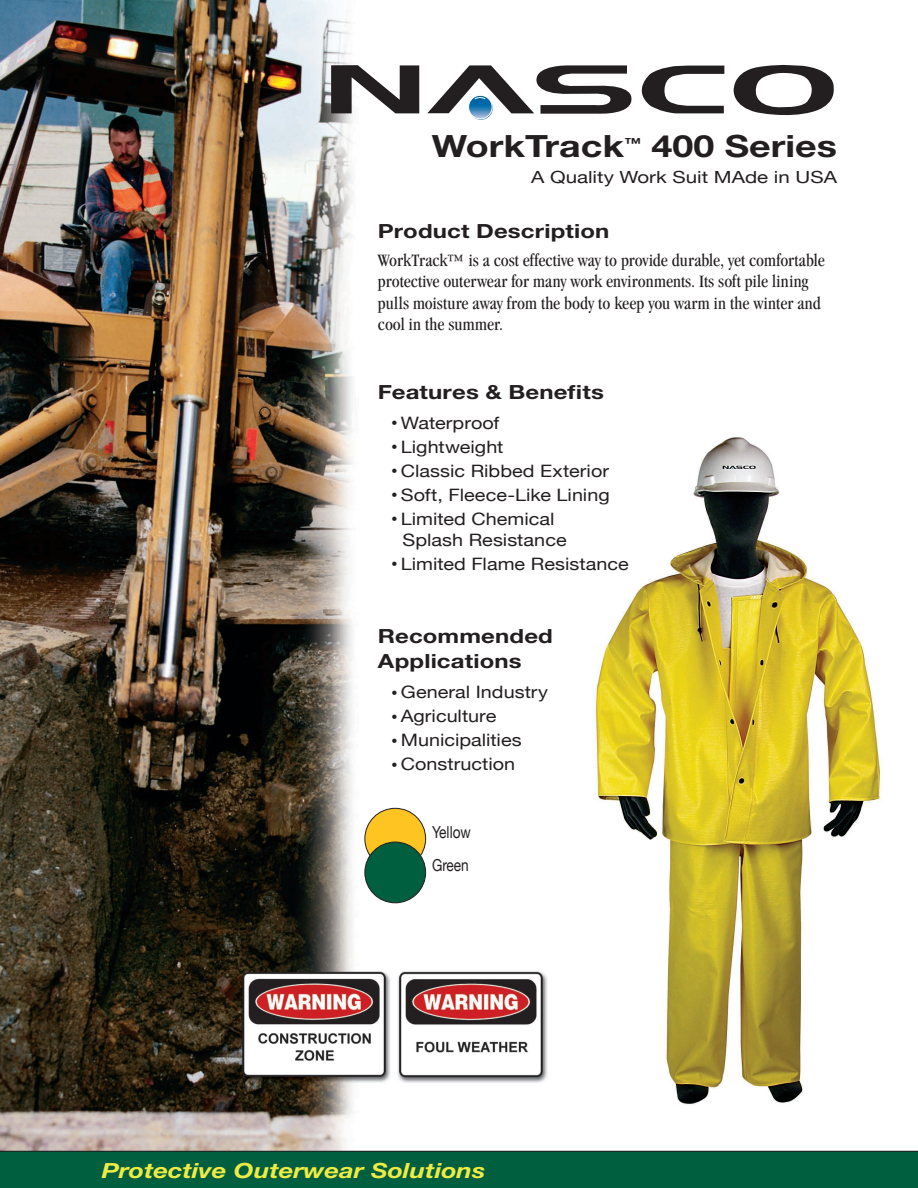
<style>
.page{position:relative;width:918px;height:1188px;background:#fff}
.page>*{position:absolute;margin:0;border:0;box-sizing:border-box;transform-origin:0 0}
.t1{font:700 30.75px "Helvetica Neue";color:#231f20;scale:1.23 1}
.t2{font:italic 700 20.85px "Helvetica Neue";color:#efeb43;scale:1.23 1}
.t3{font:700 19.5px "Helvetica Neue";letter-spacing:.005em;color:#231f20;scale:1.23 1}
.t4{font:condensed 18px/21.6px "Garamond";letter-spacing:.005em;color:#231f20}
.t5{font:17.1px "Helvetica Neue";color:#231f20;scale:1.16 1}
.t6{font:16.8px "Helvetica Neue";color:#231f20;scale:1.23 1}
.t7{font:16.5px "Helvetica Neue";color:#231f20;scale:.83 1}
.s1{font-size:12px}
</style>
<div class="page">
<img style="left:595px;top:437px;width:286px;height:668px">
<img style="left:0;top:0;width:567px;height:1151px">
<div style="left:0;top:1151px;width:918px;height:37px;background:#005f3f"></div>
<div style="left:365px;top:808px;width:61px;height:61px;background:#fec422;border-radius:50%"></div>
<div style="left:364px;top:808px;width:62px;height:61px;border:1px solid #231f20;border-radius:50%"></div>
<div style="left:365px;top:842px;width:61px;height:61px;background:#005f3f;border-radius:50%"></div>
<div style="left:364px;top:842px;width:62px;height:61px;border:1px solid #231f20;border-radius:50%"></div>
<svg style="left:469px;top:96px;width:24px;height:24px"></svg>
<svg style="left:469px;top:95px;width:23px;height:24px"></svg>
<div style="left:468px;top:95px;width:24px;height:24px;border:1px solid #fff;border-radius:50%"></div>
<svg style="left:733px;top:64px;width:101px;height:52px"></svg>
<svg style="left:331px;top:65px;width:88px;height:48px"></svg>
<svg style="left:427px;top:65px;width:297px;height:50px"></svg>
<p class="t1" style="left:432px;top:128px;width:331px">WorkTrack<sup>™</sup> 400 Series</p>
<p class="t6" style="left:531px;top:167px;width:250px">A Quality Work Suit MAde in USA</p>
<p class="t3" style="left:378px;top:219px;width:190px">Product Description</p>
<p class="t4" style="left:378px;top:249px;width:448px">WorkTrack™ is a cost effective way to provide durable, yet comfortable protective outerwear for many work environments. Its soft pile lining pulls moisture away from the body to keep you warm in the winter and cool in the summer.</p>
<p class="t3" style="left:378px;top:380px;width:185px">Features &amp; Benefits</p>
<p class="t5" style="left:391px;top:412px;width:95px"><span class="s1">•</span> Waterproof</p>
<p class="t5" style="left:391px;top:436px;width:98px"><span class="s1">•</span> Lightweight</p>
<p class="t5" style="left:391px;top:460px;width:189px"><span class="s1">•</span> Classic Ribbed Exterior</p>
<p class="t5" style="left:391px;top:484px;width:190px"><span class="s1">•</span> Soft, Fleece-Like Lining</p>
<p class="t5" style="left:391px;top:508px;width:142px"><span class="s1">•</span> Limited Chemical</p>
<p class="t5" style="left:403px;top:529px;width:143px">Splash Resistance</p>
<p class="t5" style="left:391px;top:553px;width:206px"><span class="s1">•</span> Limited Flame Resistance</p>
<p class="t3" style="left:378px;top:624px;width:144px">Recommended</p>
<p class="t3" style="left:378px;top:649px;width:118px">Applications</p>
<p class="t5" style="left:391px;top:682px;width:136px"><span class="s1">•</span> General Industry</p>
<p class="t5" style="left:391px;top:706px;width:92px"><span class="s1">•</span> Agriculture</p>
<p class="t5" style="left:391px;top:730px;width:114px"><span class="s1">•</span> Municipalities</p>
<p class="t5" style="left:391px;top:754px;width:108px"><span class="s1">•</span> Construction</p>
<p class="t7" style="left:432px;top:823px;width:48px">Yellow</p>
<p class="t7" style="left:432px;top:856px;width:46px">Green</p>
<p class="t2" style="left:102px;top:1158px;width:314px">Protective Outerwear Solutions</p>
</div>
